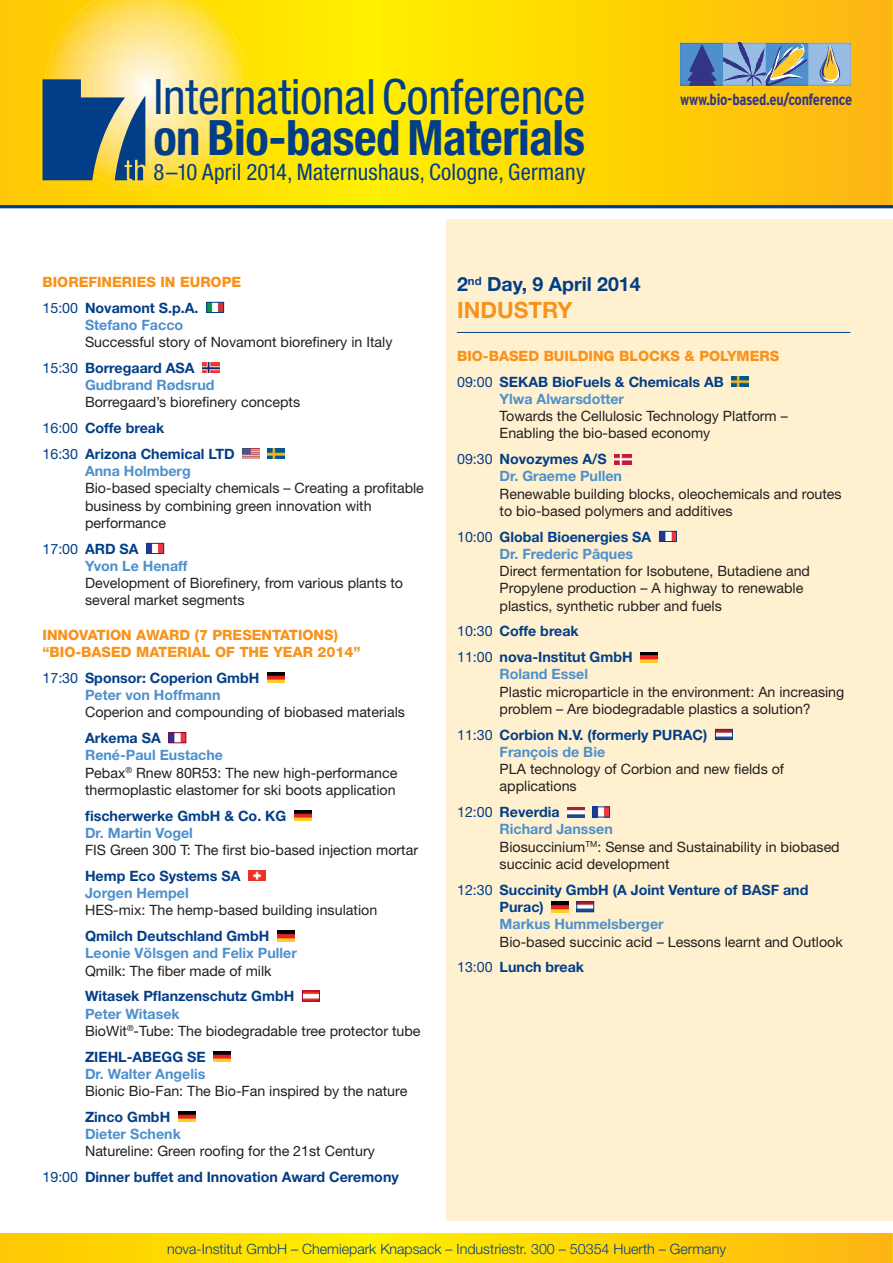
<style>
.page{position:relative;width:893px;height:1263px;background:#fff}
.page>*{position:absolute;margin:0;border:0;box-sizing:border-box;transform-origin:0 0}
.t1{font:condensed 48.75px "Helvetica Neue";letter-spacing:-.005em;color:#023e88}
.t2{font:700 condensed 48.75px "Helvetica Neue";letter-spacing:-.01em;color:#023e88}
.t3{font:condensed 22.8px "Helvetica Neue";letter-spacing:.01em;color:#023e88}
.t4{font:700 22.5px "Helvetica Neue";color:#f7931d}
.t5{font:700 19.5px "Helvetica Neue";color:#023e88}
.t6{font:700 condensed 15.75px "Interstate";letter-spacing:-.02em;color:#333584}
.t7{font:14.25px/17.2px "Helvetica Neue";color:#231f20}
.t8{font:700 14.25px/17.2px "Helvetica Neue";color:#023e88}
.t9{font:700 14.25px/17.2px "Helvetica Neue";color:#4d90cd}
.t10{font:800 14.25px/25.8px "Helvetica Neue";color:#f7931d}
.t11{font:300 14.25px "Helvetica Neue";color:#023e88}
.s1{font-weight:400;color:#023e88}
.s2{font-weight:700;color:#023e88}
.s3{color:#023e88}
.s4{font-weight:400}
.s5{color:#4d90cd}
.s6{font-weight:700;color:#4d90cd}
</style>
<div class="page">
<div style="left:446px;top:219px;width:447px;height:1001px;background:#fff1d0"></div>
<img style="left:732px;top:376px;width:17px;height:11px">
<img style="left:615px;top:454px;width:17px;height:10px">
<img style="left:661px;top:533px;width:14px;height:7px">
<div style="left:659px;top:531px;width:18px;height:11px;border:1px solid #023e88"></div>
<img style="left:641px;top:652px;width:16px;height:10px">
<img style="left:717px;top:731px;width:14px;height:7px">
<div style="left:715px;top:729px;width:18px;height:11px;border:1px solid #023e88"></div>
<img style="left:567px;top:807px;width:17px;height:10px">
<img style="left:594px;top:809px;width:14px;height:6px">
<div style="left:592px;top:807px;width:18px;height:10px;border:1px solid #023e88"></div>
<img style="left:552px;top:902px;width:17px;height:10px">
<img style="left:579px;top:903px;width:13px;height:7px">
<div style="left:577px;top:901px;width:17px;height:11px;border:1px solid #023e88"></div>
<svg style="left:0;top:1233px;width:892px;height:30px;background:#fed503"></svg>
<hr style="left:892px;top:1233px;width:1px;height:30px;background:#ffc708">
<svg style="left:0;top:0;width:892px;height:205px;background:#fed604"></svg>
<hr style="left:892px;top:0;width:1px;height:205px;background:#ffc708">
<img style="left:45px;top:0;width:204px;height:190px">
<img style="left:680px;top:43px;width:171px;height:43px">
<svg style="left:684px;top:43px;width:123px;height:44px;background:#6e8bb2"></svg>
<img style="left:768px;top:45px;width:14px;height:39px">
<svg style="left:819px;top:46px;width:25px;height:37px"></svg>
<img style="left:820px;top:48px;width:12px;height:34px">
<img style="left:820px;top:59px;width:7px;height:23px">
<img style="left:822px;top:46px;width:7px;height:32px">
<img style="left:831px;top:46px;width:9px;height:33px">
<svg style="left:43px;top:79px;width:102px;height:101px;background:#4d7089"></svg>
<hr style="left:457px;top:332px;width:393px;height:1px;background:#023e88">
<hr style="left:0;top:205px;width:893px;height:3px;background:#023e88">
<img style="left:208px;top:304px;width:14px;height:7px">
<div style="left:206px;top:302px;width:18px;height:11px;border:1px solid #023e88"></div>
<img style="left:203px;top:363px;width:16px;height:10px">
<img style="left:243px;top:449px;width:17px;height:10px">
<img style="left:267px;top:449px;width:17px;height:10px">
<img style="left:149px;top:545px;width:13px;height:7px">
<div style="left:147px;top:543px;width:17px;height:11px;border:1px solid #023e88"></div>
<img style="left:267px;top:672px;width:17px;height:11px">
<img style="left:171px;top:734px;width:13px;height:7px">
<div style="left:169px;top:732px;width:17px;height:11px;border:1px solid #98002e"></div>
<img style="left:294px;top:810px;width:17px;height:10px">
<img style="left:248px;top:870px;width:17px;height:11px">
<img style="left:277px;top:931px;width:17px;height:10px">
<img style="left:304px;top:993px;width:14px;height:6px">
<div style="left:302px;top:991px;width:18px;height:10px;border:1px solid #98002e"></div>
<img style="left:214px;top:1051px;width:17px;height:10px">
<img style="left:178px;top:1112px;width:17px;height:10px">
<h1 class="t1" style="left:153px;top:79px;width:434px">International Conference</h1>
<h1 class="t2" style="left:153px;top:121px;width:433px">on Bio-based Materials</h1>
<h2 class="t3" style="left:153px;top:164px;width:433px">8–10 April 2014, Maternushaus, Cologne, Germany</h2>
<p class="t6" style="left:680px;top:91px;width:174px">www.bio-based.eu/conference</p>
<p class="t10" style="left:43px;top:270px;width:200px">BIOREFINERIES IN EUROPE<br><span class="s1">15:00</span> <span class="s2">Novamont S.p.A.</span></p>
<p class="t9" style="left:85px;top:317px;width:100px">Stefano Facco</p>
<p class="t7" style="left:43px;top:331px;width:351px;line-height:25.8px;text-indent:43px">Successful story of Novamont biorefinery in Italy<br><span class="s3">15:30</span> <span class="s2">Borregaard ASA</span></p>
<p class="t9" style="left:85px;top:378px;width:131px">Gudbrand Rødsrud</p>
<p class="t7" style="left:43px;top:391px;width:259px;line-height:25.8px;text-indent:43px">Borregaard’s biorefinery concepts<br><span class="s3">16:00</span> <span class="s2">Coffe break<br></span><span class="s3">16:30</span> <span class="s2">Arizona Chemical LTD</span></p>
<p class="t9" style="left:85px;top:464px;width:107px">Anna Holmberg</p>
<p class="t7" style="left:85px;top:481px;width:340px">Bio-based specialty chemicals – Creating a profitable business by combining green innovation with performance</p>
<p class="t9" style="left:85px;top:541px;width:104px;text-indent:-43px"><span class="s1">17:00</span> <span class="s3">ARD SA<br></span>Yvon Le Henaff</p>
<p class="t7" style="left:85px;top:576px;width:320px">Development of Biorefinery, from various plants to several market segments</p>
<p class="t10" style="left:43px;top:627px;width:320px;line-height:17.2px">INNOVATION AWARD (7 PRESENTATIONS) “BIO-BASED MATERIAL OF THE YEAR 2014”</p>
<p class="t8" style="left:43px;top:670px;width:218px;text-align:center"><span class="s4">17:30</span> Sponsor: Coperion GmbH<br><span class="s5">Peter von Hoffmann</span></p>
<p class="t7" style="left:85px;top:705px;width:321px">Coperion and compounding of biobased materials</p>
<p class="t8" style="left:85px;top:730px;width:77px">Arkema SA</p>
<p class="t7" style="left:85px;top:748px;width:314px"><span class="s6">René-Paul Eustache<br></span>Pebax<sup>®</sup> Rnew 80R53: The new high-performance thermoplastic elastomer for ski boots application</p>
<p class="t8" style="left:85px;top:808px;width:203px">fischerwerke GmbH &amp; Co. KG</p>
<p class="t9" style="left:85px;top:825px;width:109px">Dr. Martin Vogel</p>
<p class="t7" style="left:85px;top:843px;width:335px">FIS Green 300 T: The first bio-based injection mortar</p>
<p class="t8" style="left:85px;top:868px;width:157px">Hemp Eco Systems SA</p>
<p class="t9" style="left:85px;top:885px;width:105px">Jorgen Hempel</p>
<p class="t7" style="left:85px;top:903px;width:294px">HES-mix: The hemp-based building insulation</p>
<p class="t8" style="left:85px;top:929px;width:186px">Qmilch Deutschland GmbH</p>
<p class="t9" style="left:85px;top:946px;width:213px">Leonie Völsgen and Felix Puller</p>
<p class="t7" style="left:85px;top:963px;width:188px">Qmilk: The fiber made of milk</p>
<p class="t8" style="left:85px;top:989px;width:211px">Witasek Pflanzenschutz GmbH</p>
<p class="t7" style="left:85px;top:1006px;width:337px"><span class="s6">Peter Witasek<br></span>BioWit<sup>®</sup>-Tube: The biodegradable tree protector tube</p>
<p class="t8" style="left:85px;top:1049px;width:122px">ZIEHL-ABEGG SE</p>
<p class="t9" style="left:85px;top:1066px;width:122px">Dr. Walter Angelis</p>
<p class="t7" style="left:85px;top:1084px;width:324px">Bionic Bio-Fan: The Bio-Fan inspired by the nature</p>
<p class="t8" style="left:85px;top:1109px;width:87px">Zinco GmbH</p>
<p class="t9" style="left:85px;top:1127px;width:97px">Dieter Schenk</p>
<p class="t7" style="left:43px;top:1140px;width:358px;line-height:25.8px;text-indent:43px">Natureline: Green roofing for the 21st Century<br><span class="s3">19:00</span> <span class="s2">Dinner buffet and Innovation Award Ceremony</span></p>
<h3 class="t5" style="left:457px;top:277px;width:185px">2<sup>nd</sup> Day, 9 April 2014</h3>
<h3 class="t4" style="left:457px;top:302px;width:117px">INDUSTRY</h3>
<p class="t10" style="left:457px;top:344px;width:324px">BIO-BASED BUILDING BLOCKS &amp; POLYMERS<br><span class="s1">09:00</span> <span class="s2">SEKAB BioFuels &amp; Chemicals AB</span></p>
<p class="t9" style="left:500px;top:391px;width:126px">Ylwa Alwarsdotter</p>
<p class="t7" style="left:500px;top:409px;width:290px">Towards the Cellulosic Technology Platform –<br>Enabling the bio-based economy</p>
<p class="t9" style="left:500px;top:452px;width:124px;text-indent:-43px"><span class="s1">09:30</span> <span class="s3">Novozymes A/S<br></span>Dr. Graeme Pullen</p>
<p class="t7" style="left:500px;top:486px;width:344px">Renewable building blocks, oleochemicals and routes to bio-based polymers and additives</p>
<p class="t8" style="left:500px;top:529px;width:153px;text-indent:-43px"><span class="s4">10:00</span> Global Bioenergies SA<br><span class="s5">Dr. Frederic Pâques</span></p>
<p class="t7" style="left:500px;top:564px;width:312px">Direct fermentation for Isobutene, Butadiene and<br>Propylene production – A highway to renewable plastics, synthetic rubber and fuels</p>
<p class="t8" style="left:457px;top:620px;width:177px;line-height:25.8px"><span class="s4">10:30</span> Coffe break<br><span class="s4">11:00</span> nova-Institut GmbH</p>
<p class="t9" style="left:500px;top:667px;width:90px">Roland Essel</p>
<p class="t7" style="left:500px;top:684px;width:346px">Plastic microparticle in the environment: An increasing problem – Are biodegradable plastics a solution?</p>
<p class="t8" style="left:500px;top:727px;width:209px;text-indent:-43px"><span class="s4">11:30</span> Corbion N.V. (formerly PURAC)<br><span class="s5">François de Bie</span></p>
<p class="t7" style="left:500px;top:762px;width:286px">PLA technology of Corbion and new fields of applications</p>
<p class="t7" style="left:500px;top:805px;width:342px;text-indent:-43px"><span class="s3">12:00</span> <span class="s2">Reverdia<br></span><span class="s6">Richard Janssen<br></span>Biosuccinium<sup>TM</sup>: Sense and Sustainability in biobased succinic acid development</p>
<p class="t8" style="left:500px;top:882px;width:310px;text-indent:-43px"><span class="s4">12:30</span> Succinity GmbH (A Joint Venture of BASF and<br>Purac)</p>
<p class="t9" style="left:500px;top:917px;width:166px">Markus Hummelsberger</p>
<p class="t7" style="left:457px;top:930px;width:387px;line-height:25.8px;text-indent:43px">Bio-based succinic acid – Lessons learnt and Outlook<br><span class="s3">13:00</span> <span class="s2">Lunch break</span></p>
<p class="t11" style="left:167px;top:1243px;width:560px">nova-Institut GmbH – Chemiepark Knapsack – Industriestr. 300 – 50354 Huerth – Germany</p>
</div>
